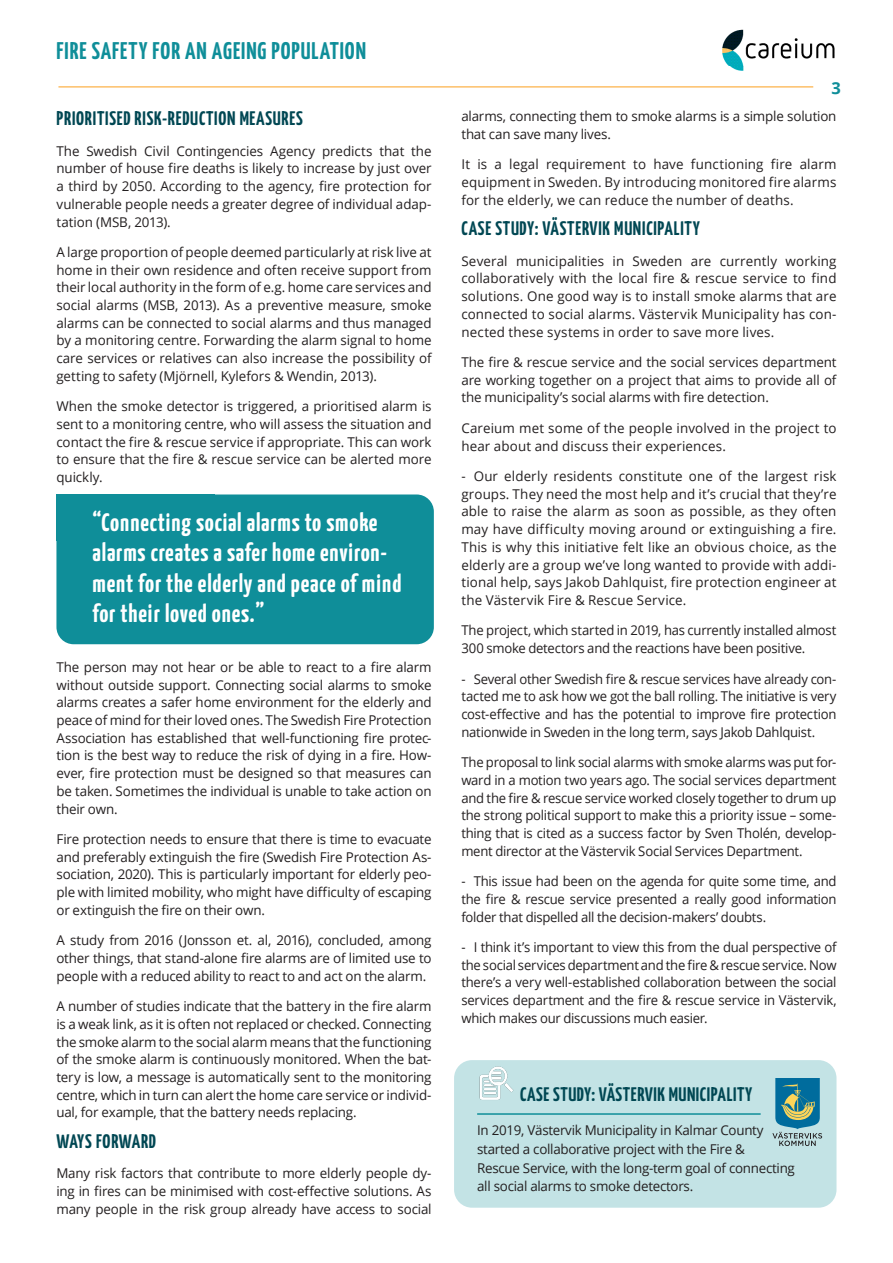
<style>
.page{position:relative;width:893px;height:1263px;background:#fff}
.page>*{position:absolute;margin:0;border:0;box-sizing:border-box;transform-origin:0 0}
.Bröd{font:200 25.2px/30.2px "Yanone Kaffeesatz";letter-spacing:.03em;color:#fff}
.t1{font:200 24px "Yanone Kaffeesatz";letter-spacing:.04em;color:#0f8e99}
.Bröd-2{font:200 19.5px "Yanone Kaffeesatz";letter-spacing:.04em;color:#004753}
.t2{font:700 16.5px "Open Sans";color:#0f8e99}
.Bröd-3{font:13.5px/17.7px "Open Sans";letter-spacing:-.015em;color:#231f20;text-align:justify}
.Bröd-4{font:13.5px/17.7px "Open Sans";letter-spacing:.01em;color:#231f20}
</style>
<div class="page">
<img style="left:722px;top:29px;width:113px;height:42px">
<hr style="left:58px;top:86px;width:755px;height:2px;background:#fdbf68">
<div style="left:56px;top:494px;width:378px;height:150px;background:#0f8e99;border-radius:17px"></div>
<div style="left:454px;top:1060px;width:382px;height:148px;background:#c3e3e5;border-radius:18px"></div>
<img style="left:479px;top:1066px;width:35px;height:34px">
<hr style="left:477px;top:1113px;width:284px;height:2px;background:#0f8e99">
<svg style="left:772px;top:1078px;width:50px;height:68px"></svg>
<p class="t1" style="left:57px;top:34px;width:311px">FIRE SAFETY FOR AN AGEING POPULATION</p>
<p class="Bröd-2" style="left:57px;top:104px;width:248px">PRIORITISED RISK-REDUCTION MEASURES</p>
<p class="Bröd-3" style="left:56px;top:142px;width:377px">The Swedish Civil Contingencies Agency predicts that the number of house fire deaths is likely to increase by just over a third by 2050. According to the agency, fire protection for vulnerable people needs a greater degree of individual adap&shy;tation (MSB, 2013).</p>
<p class="Bröd-3" style="left:56px;top:243px;width:377px">A large proportion of people deemed particularly at risk live at home in their own residence and often receive support from their local authority in the form of e.g. home care services and social alarms (MSB, 2013). As a preventive measure, smoke alarms can be connected to social alarms and thus managed by a monitoring centre. Forwarding the alarm signal to home care services or relatives can also increase the possibility of getting to safety (Mjörnell, Kylefors &amp; Wendin, 2013).</p>
<p class="Bröd-3" style="left:56px;top:397px;width:377px">When the smoke detector is triggered, a prioritised alarm is sent to a monitoring centre, who will assess the situation and contact the fire &amp; rescue service if appropriate. This can work to ensure that the fire &amp; rescue service can be alerted more quickly.</p>
<p class="Bröd" style="left:93px;top:506px;width:310px">“Connecting social alarms to smoke alarms creates a safer home environ&shy;ment for the elderly and peace of mind for their loved ones.”</p>
<p class="Bröd-3" style="left:56px;top:658px;width:377px">The person may not hear or be able to react to a fire alarm without outside support. Connecting social alarms to smoke alarms creates a safer home environment for the elderly and peace of mind for their loved ones. The Swedish Fire Protection Association has established that well-functioning fire protec&shy;tion is the best way to reduce the risk of dying in a fire. How&shy;ever, fire protection must be designed so that measures can be taken. Sometimes the individual is unable to take action on their own.</p>
<p class="Bröd-3" style="left:56px;top:830px;width:377px">Fire protection needs to ensure that there is time to evacuate and preferably extinguish the fire (Swedish Fire Protection As&shy;sociation, 2020). This is particularly important for elderly peo&shy;ple with limited mobility, who might have difficulty of escaping or extinguish the fire on their own.</p>
<p class="Bröd-3" style="left:56px;top:931px;width:377px">A study from 2016 (Jonsson et. al, 2016), concluded, among other things, that stand-alone fire alarms are of limited use to people with a reduced ability to react to and act on the alarm.</p>
<p class="Bröd-3" style="left:56px;top:997px;width:377px">A number of studies indicate that the battery in the fire alarm is a weak link, as it is often not replaced or checked. Connecting the smoke alarm to the social alarm means that the functioning of the smoke alarm is continuously monitored. When the bat&shy;tery is low, a message is automatically sent to the monitoring centre, which in turn can alert the home care service or individ&shy;ual, for example, that the battery needs replacing.</p>
<p class="Bröd-2" style="left:57px;top:1127px;width:101px">WAYS FORWARD</p>
<p class="Bröd-3" style="left:56px;top:1164px;width:377px">Many risk factors that contribute to more elderly people dy&shy;ing in fires can be minimised with cost-effective solutions. As many people in the risk group already have access to social</p>
<p class="t2" style="left:831px;top:77px;width:11px">3</p>
<p class="Bröd-3" style="left:461px;top:107px;width:377px">alarms, connecting them to smoke alarms is a simple solution that can save many lives.</p>
<p class="Bröd-3" style="left:461px;top:155px;width:377px">It is a legal requirement to have functioning fire alarm equipment in Sweden. By introducing monitored fire alarms for the elderly, we can reduce the number of deaths.</p>
<p class="Bröd-2" style="left:461px;top:215px;width:240px">CASE STUDY: VÄSTERVIK MUNICIPALITY</p>
<p class="Bröd-3" style="left:461px;top:252px;width:377px">Several municipalities in Sweden are currently working collaboratively with the local fire &amp; rescue service to find solutions. One good way is to install smoke alarms that are connected to social alarms. Västervik Municipality has con&shy;nected these systems in order to save more lives.</p>
<p class="Bröd-3" style="left:461px;top:353px;width:377px">The fire &amp; rescue service and the social services department are working together on a project that aims to provide all of the municipality’s social alarms with fire detection.</p>
<p class="Bröd-4" style="left:461px;top:419px;width:377px">Careium met some of the people involved in the project to hear about and discuss their experiences.</p>
<p class="Bröd-3" style="left:461px;top:467px;width:377px">- Our elderly residents constitute one of the largest risk groups. They need the most help and it’s crucial that they’re able to raise the alarm as soon as possible, as they often may have difficulty moving around or extinguishing a fire.<br>This is why this initiative felt like an obvious choice, as the elderly are a group we’ve long wanted to provide with addi&shy;tional help, says Jakob Dahlquist, fire protection engineer at the Västervik Fire &amp; Rescue Service.</p>
<p class="Bröd-3" style="left:461px;top:621px;width:377px">The project, which started in 2019, has currently installed almost<br>300 smoke detectors and the reactions have been positive.</p>
<p class="Bröd-3" style="left:461px;top:669px;width:377px">- Several other Swedish fire &amp; rescue services have already con&shy;tacted me to ask how we got the ball rolling. The initiative is very cost-effective and has the potential to improve fire protection nationwide in Sweden in the long term, says Jakob Dahlquist.</p>
<p class="Bröd-3" style="left:461px;top:753px;width:377px">The proposal to link social alarms with smoke alarms was put for&shy;ward in a motion two years ago. The social services department and the fire &amp; rescue service worked closely together to drum up the strong political support to make this a priority issue – some&shy;thing that is cited as a success factor by Sven Tholén, develop&shy;ment director at the Västervik Social Services Department.</p>
<p class="Bröd-3" style="left:461px;top:872px;width:377px">- This issue had been on the agenda for quite some time, and the fire &amp; rescue service presented a really good information folder that dispelled all the decision-makers’ doubts.</p>
<p class="Bröd-3" style="left:461px;top:938px;width:377px">- I think it’s important to view this from the dual perspective of the social services department and the fire &amp; rescue service. Now there’s a very well-established collaboration between the social services department and the fire &amp; rescue service in Västervik, which makes our discussions much easier.</p>
<p class="Bröd-2" style="left:520px;top:1080px;width:234px">CASE STUDY: VÄSTERVIK MUNICIPALITY</p>
<p class="Bröd-3" style="left:477px;top:1120px;width:319px;line-height:18.8px;text-align:left">In 2019, Västervik Municipality in Kalmar County started a collaborative project with the Fire &amp;<br>Rescue Service, with the long-term goal of connecting all social alarms to smoke detectors.</p>
</div>
